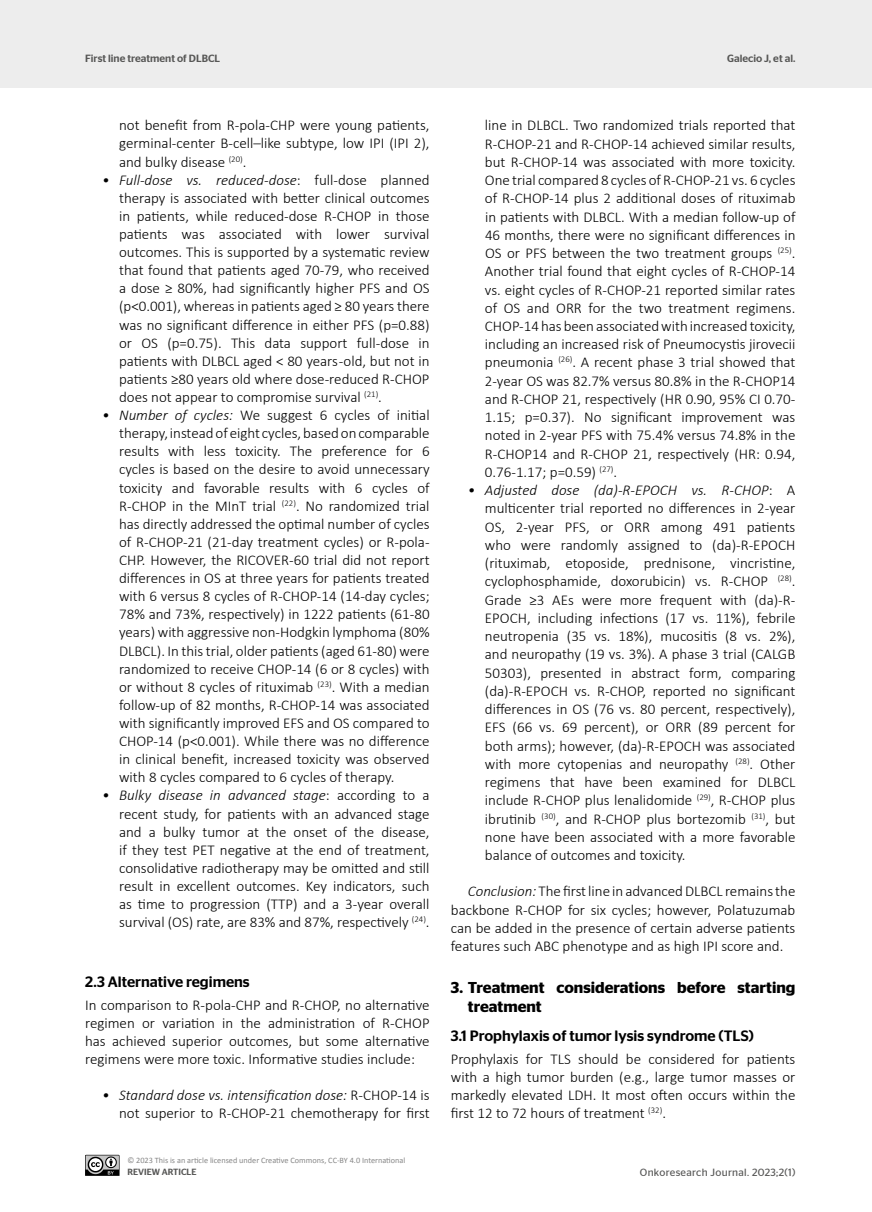
<style>
.page{position:relative;width:872px;height:1212px;background:#fff}
.page>*{position:absolute;margin:0;border:0;box-sizing:border-box;transform-origin:0 0}
.t1{font:600 15.75px/18.3px "Stag Sans";color:#000}
.t2{font:300 15px/18.1px "Calibri";color:#000;text-align:justify}
.t3{font:500 15px "Stag Sans";color:#000}
.t4{font:500 10.5px "Stag Sans";color:#575756}
.t5{font:10.5px "Stag Sans";letter-spacing:.03em;color:#575756}
.t6{font:500 9px "Stag Sans";color:#575756}
.t7{font:8.25px "Calibri";color:#878787}
.s1{font-style:italic}
</style>
<div class="page">
<div style="left:0;top:0;width:872px;height:88px;background:#ededed"></div>
<svg style="left:85px;top:1155px;width:34px;height:21px"></svg>
<p class="t4" style="left:85px;top:52px;width:136px">First line treatment of DLBCL</p>
<p class="t4" style="left:727px;top:52px;width:70px">Galecio J, et al.</p>
<p class="t2" style="left:119px;top:116px;width:312px">not benefit from R-pola-CHP were young patients, germinal-center B-cell–like subtype, low IPI (IPI 2), and bulky disease <sup>(20)</sup>.</p>
<p class="t2" style="left:119px;top:170px;width:312px;text-indent:-17px"><span class="s1">• Full-dose vs. reduced-dose</span>: full-dose planned therapy is associated with better clinical outcomes in patients, while reduced-dose R-CHOP in those patients was associated with lower survival outcomes. This is supported by a systematic review that found that patients aged 70-79, who received a dose ≥ 80%, had significantly higher PFS and OS (p&lt;0.001), whereas in patients aged ≥ 80 years there was no significant difference in either PFS (p=0.88) or OS (p=0.75). This data support full-dose in patients with DLBCL aged &lt; 80 years-old, but not in patients ≥80 years old where dose-reduced R-CHOP does not appear to compromise survival <sup>(21)</sup>.</p>
<p class="t2" style="left:119px;top:406px;width:312px;text-indent:-17px"><span class="s1">• Number of cycles:</span> We suggest 6 cycles of initial therapy, insteadof eight cycles,basedoncomparable results with less toxicity. The preference for 6 cycles is based on the desire to avoid unnecessary toxicity and favorable results with 6 cycles of R-CHOP in the MInT trial <sup>(22)</sup>. No randomized trial has directly addressed the optimal number of cycles of R-CHOP-21 (21-day treatment cycles) or R-pola-CHP. However, the RICOVER-60 trial did not report differences in OS at three years for patients treated with 6 versus 8 cycles of R-CHOP-14 (14-day cycles; 78% and 73%, respectively) in 1222 patients (61-80 years) with aggressive non-Hodgkin lymphoma (80% DLBCL). In this trial, older patients (aged 61-80) were randomized to receive CHOP-14 (6 or 8 cycles) with or without 8 cycles of rituximab <sup>(23)</sup>. With a median follow-up of 82 months, R-CHOP-14 was associated with significantly improved EFS and OS compared to CHOP-14 (p&lt;0.001). While there was no difference in clinical benefit, increased toxicity was observed with 8 cycles compared to 6 cycles of therapy.</p>
<p class="t2" style="left:119px;top:786px;width:312px;text-indent:-17px"><span class="s1">• Bulky disease in advanced stage</span>: according to a recent study, for patients with an advanced stage and a bulky tumor at the onset of the disease, if they test PET negative at the end of treatment, consolidative radiotherapy may be omitted and still result in excellent outcomes. Key indicators, such as time to progression (TTP) and a 3-year overall survival (OS) rate, are 83% and 87%, respectively <sup>(24)</sup>.</p>
<p class="t3" style="left:85px;top:973px;width:166px">2.3 Alternative regimens</p>
<p class="t2" style="left:85px;top:995px;width:346px">In comparison to R-pola-CHP and R-CHOP, no alternative regimen or variation in the administration of R-CHOP has achieved superior outcomes, but some alternative regimens were more toxic. Informative studies include:</p>
<p class="t2" style="left:102px;top:1086px;width:329px;text-align:right"><span class="s1">• Standard dose vs. intensification dose:</span> R-CHOP-14 is not superior to R-CHOP-21 chemotherapy for first</p>
<p class="t2" style="left:485px;top:116px;width:312px">line in DLBCL. Two randomized trials reported that R-CHOP-21 and R-CHOP-14 achieved similar results, but R-CHOP-14 was associated with more toxicity.<br>One trial compared 8 cycles of R-CHOP-21 vs. 6 cycles of R-CHOP-14 plus 2 additional doses of rituximab in patients with DLBCL. With a median follow-up of 46 months, there were no significant differences in OS or PFS between the two treatment groups <sup>(25)</sup>.<br>Another trial found that eight cycles of R-CHOP-14 vs. eight cycles of R-CHOP-21 reported similar rates of OS and ORR for the two treatment regimens.<br>CHOP-14 has been associatedwith increased toxicity, including an increased risk of Pneumocystis jirovecii pneumonia <sup>(26)</sup>. A recent phase 3 trial showed that 2-year OS was 82.7% versus 80.8% in the R-CHOP14 and R-CHOP 21, respectively (HR 0.90, 95% CI 0.70- 1.15; p=0.37). No significant improvement was noted in 2-year PFS with 75.4% versus 74.8% in the R-CHOP14 and R-CHOP 21, respectively (HR: 0.94, 0.76-1.17; p=0.59) <sup>(27)</sup>.</p>
<p class="t2" style="left:485px;top:481px;width:312px;text-indent:-17px"><span class="s1">• Adjusted dose (da)-R-EPOCH vs. R-CHOP</span>: A multicenter trial reported no differences in 2-year OS, 2-year PFS, or ORR among 491 patients who were randomly assigned to (da)-R-EPOCH (rituximab, etoposide, prednisone, vincristine, cyclophosphamide, doxorubicin) vs. R-CHOP <sup>(28)</sup>.<br>Grade ≥3 AEs were more frequent with (da)-R-EPOCH, including infections (17 vs. 11%), febrile neutropenia (35 vs. 18%), mucositis (8 vs. 2%), and neuropathy (19 vs. 3%). A phase 3 trial (CALGB 50303), presented in abstract form, comparing (da)-R-EPOCH vs. R-CHOP, reported no significant differences in OS (76 vs. 80 percent, respectively), EFS (66 vs. 69 percent), or ORR (89 percent for both arms); however, (da)-R-EPOCH was associated with more cytopenias and neuropathy <sup>(28)</sup>. Other regimens that have been examined for DLBCL include R-CHOP plus lenalidomide <sup>(29)</sup>, R-CHOP plus ibrutinib <sup>(30)</sup>, and R-CHOP plus bortezomib <sup>(31)</sup>, but none have been associated with a more favorable balance of outcomes and toxicity.</p>
<p class="t2" style="left:451px;top:882px;width:346px;text-indent:17px"><span class="s1">Conclusion:</span> The firstline in advancedDLBCL remainsthe backbone R-CHOP for six cycles; however, Polatuzumab can be added in the presence of certain adverse patients features such ABC phenotype and as high IPI score and.</p>
<p class="t1" style="left:468px;top:979px;width:329px;text-indent:-17px">3. Treatment considerations before starting treatment</p>
<p class="t3" style="left:451px;top:1027px;width:304px">3.1 Prophylaxis of tumor lysis syndrome (TLS)</p>
<p class="t2" style="left:451px;top:1049px;width:346px">Prophylaxis for TLS should be considered for patients with a high tumor burden (e.g., large tumor masses or markedly elevated LDH. It most often occurs within the first 12 to 72 hours of treatment <sup>(32)</sup>.</p>
<p class="t7" style="left:127px;top:1155px;width:279px">© 2023 This is an article licensed under Creative Commons, CC-BY 4.0 International</p>
<p class="t6" style="left:127px;top:1167px;width:71px">REVIEW ARTICLE</p>
<p class="t5" style="left:640px;top:1166px;width:157px">Onkoresearch Journal. 2023;2(1)</p>
</div>
